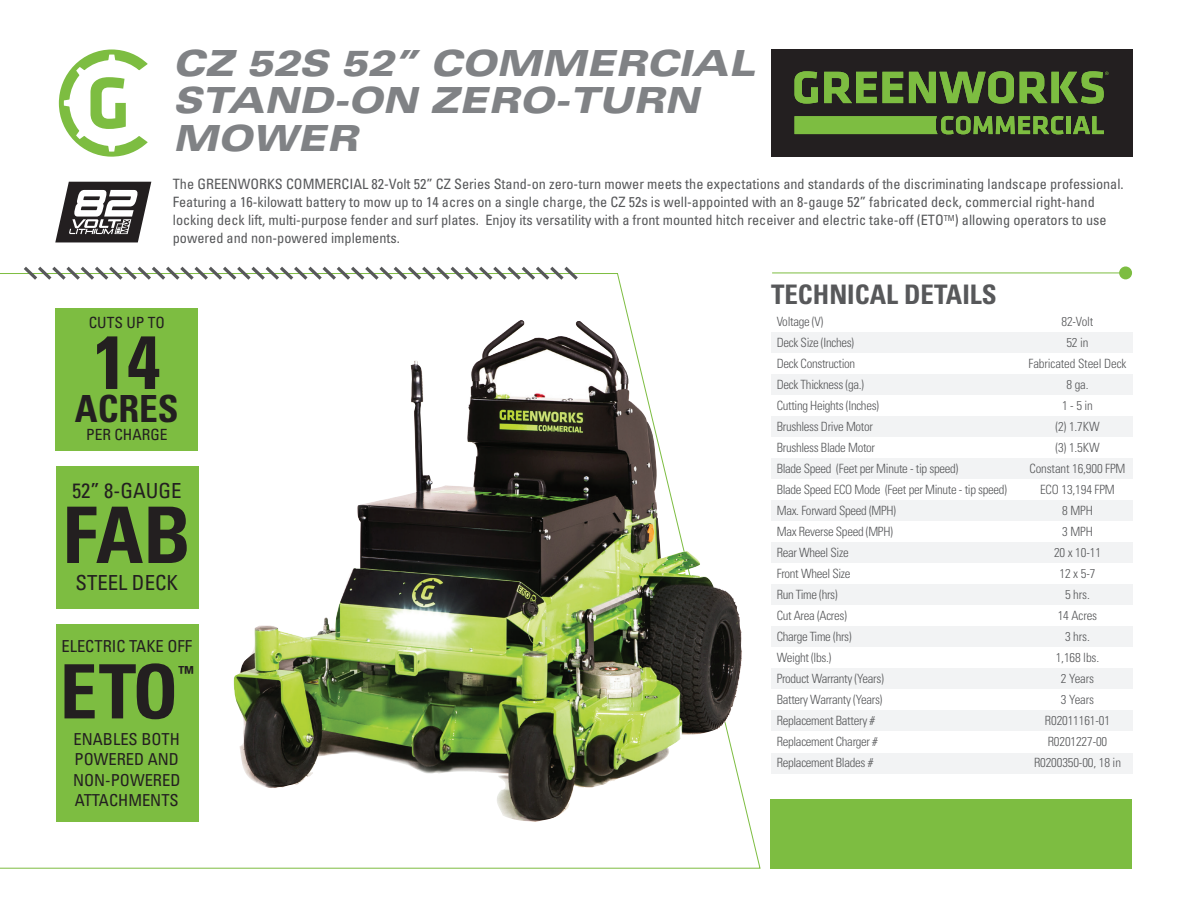
<style>
.page{position:relative;width:1188px;height:918px;background:#fff}
.page>*{position:absolute;margin:0;border:0;box-sizing:border-box;transform-origin:0 0}
.t1{font:700 condensed 78px "Univers LT Std";color:#231f20}
.t2{font:700 condensed 75.3px "Univers LT Std";color:#231f20}
.t3{font:700 condensed 75px "Univers LT Std";color:#231f20}
.t4{font:700 condensed 37.35px "Univers LT Std";color:#231f20}
.t5{font:italic 900 expanded 36px/37.5px "Univers LT Std";letter-spacing:-.01em;color:#808285}
.t6{font:700 condensed 26.85px "Univers LT Std";color:#57585a}
.t7{font:condensed 20.7px "Univers LT Std";color:#231f20}
.t8{font:700 condensed 18px "Univers LT Std";color:#231f20}
.t9{font:condensed 16.5px/20.4px "Univers LT Std";color:#231f20;text-align:justify}
.t10{font:condensed 15.45px "Univers LT Std";color:#231f20}
.t11{font:condensed 14.25px/18px "Univers LT Std";color:#57585a}
.t12{font:300 condensed 12.75px/21px "Univers LT Std";letter-spacing:-.025em;color:#57585a}
</style>
<div class="page">
<svg style="left:0;top:273px;width:761px;height:596px"></svg>
<svg style="left:59px;top:49px;width:89px;height:108px"></svg>
<div style="left:771px;top:49px;width:361px;height:108px;background:#231f20"></div>
<svg style="left:795px;top:71px;width:23px;height:33px"></svg>
<svg style="left:824px;top:72px;width:79px;height:31px"></svg>
<svg style="left:909px;top:71px;width:105px;height:33px"></svg>
<div style="left:1066px;top:116px;width:5px;height:18px;background:#7dbd41"></div>
<svg style="left:1073px;top:116px;width:31px;height:18px"></svg>
<svg style="left:795px;top:116px;width:268px;height:18px"></svg>
<svg style="left:1020px;top:71px;width:89px;height:33px"></svg>
<div style="left:1119px;top:266px;width:13px;height:13px;background:#7dbd41;border-radius:50%"></div>
<hr style="left:772px;top:273px;width:354px;height:1px;background:#7dbd41">
<div style="left:771px;top:332px;width:362px;height:21px;background:#f2f3f4"></div>
<div style="left:771px;top:374px;width:362px;height:21px;background:#f2f3f4"></div>
<div style="left:771px;top:416px;width:362px;height:21px;background:#f2f3f4"></div>
<div style="left:771px;top:458px;width:362px;height:21px;background:#f2f3f4"></div>
<div style="left:771px;top:543px;width:362px;height:20px;background:#f2f3f4"></div>
<div style="left:771px;top:627px;width:362px;height:20px;background:#f2f3f4"></div>
<div style="left:771px;top:500px;width:362px;height:21px;background:#f2f3f4"></div>
<div style="left:771px;top:585px;width:362px;height:20px;background:#f2f3f4"></div>
<div style="left:771px;top:669px;width:362px;height:20px;background:#f2f3f4"></div>
<div style="left:771px;top:711px;width:362px;height:20px;background:#f2f3f4"></div>
<div style="left:771px;top:753px;width:362px;height:20px;background:#f2f3f4"></div>
<svg style="left:55px;top:182px;width:96px;height:60px"></svg>
<div style="left:56px;top:309px;width:142px;height:142px;background:#7dbd41"></div>
<div style="left:56px;top:466px;width:142px;height:143px;background:#7dbd41"></div>
<svg style="left:20px;top:266px;width:561px;height:17px"></svg>
<img style="left:233px;top:320px;width:441px;height:502px">
<div style="left:56px;top:624px;width:142px;height:197px;background:#7dbd41"></div>
<div style="left:770px;top:799px;width:362px;height:70px;background:#7dbd41"></div>
<h3 class="t5" style="left:173px;top:45px;width:584px">CZ 52S 52” COMMERCIAL<br>STAND-ON ZERO-TURN<br>MOWER</h3>
<p class="t11" style="left:173px;top:175px;width:952px">The GREENWORKS COMMERCIAL 82-Volt 52” CZ Series Stand-on zero-turn mower meets the expectations and standards of the discriminating landscape professional.<br>Featuring a 16-kilowatt battery to mow up to 14 acres on a single charge, the CZ 52s is well-appointed with an 8-gauge 52” fabricated deck, commercial right-hand locking deck lift, multi-purpose fender and surf plates. Enjoy its versatility with a front mounted hitch receiver and electric take-off (ETO<sup>TM</sup>) allowing operators to use powered and non-powered implements.</p>
<h3 class="t6" style="left:771px;top:278px;width:227px">TECHNICAL DETAILS</h3>
<p class="t12" style="left:777px;top:311px;width:232px">Voltage (V)<br>Deck Size (Inches)<br>Deck Construction<br>Deck Thickness (ga.)<br>Cutting Heights (Inches)<br>Brushless Drive Motor<br>Brushless Blade Motor<br>Blade Speed (Feet per Minute - tip speed)<br>Blade Speed ECO Mode (Feet per Minute - tip speed)<br>Max. Forward Speed (MPH)<br>Max Reverse Speed (MPH)<br>Rear Wheel Size<br>Front Wheel Size<br>Run Time (hrs)<br>Cut Area (Acres)<br>Charge Time (hrs)<br>Weight (lbs.)<br>Product Warranty (Years)<br>Battery Warranty (Years)<br>Replacement Battery #<br>Replacement Charger #<br>Replacement Blades #</p>
<p class="t12" style="left:1029px;top:311px;width:99px;text-align:center">82-Volt<br>52 in<br>Fabricated Steel Deck<br>8 ga.<br>1 - 5 in<br>(2) 1.7KW<br>(3) 1.5KW<br>Constant 16,900 FPM<br>ECO 13,194 FPM<br>8 MPH<br>3 MPH<br>20 x 10-11<br>12 x 5-7<br>5 hrs.<br>14 Acres<br>3 hrs.<br>1,168 lbs.<br>2 Years<br>3 Years<br>R02011161-01<br>R0201227-00<br>R0200350-00, 18 in</p>
<p class="t10" style="left:89px;top:313px;width:78px">CUTS UP TO</p>
<h2 class="t2" style="left:93px;top:316px;width:68px">14</h2>
<h3 class="t4" style="left:75px;top:386px;width:105px">ACRES</h3>
<p class="t10" style="left:86px;top:425px;width:83px">PER CHARGE</p>
<h3 class="t7" style="left:72px;top:477px;width:111px">52” 8-GAUGE</h3>
<h1 class="t1" style="left:63px;top:487px;width:130px">FAB</h1>
<h3 class="t7" style="left:75px;top:570px;width:104px">STEEL DECK</h3>
<p class="t9" style="left:61px;top:636px;width:132px">ELECTRIC TAKE OFF</p>
<h3 class="t3" style="left:60px;top:646px;width:120px">ETO</h3>
<h3 class="t8" style="left:178px;top:662px;width:17px">™</h3>
<p class="t9" style="left:73px;top:729px;width:109px">ENABLES BOTH POWERED AND NON-POWERED ATTACHMENTS</p>
</div>
